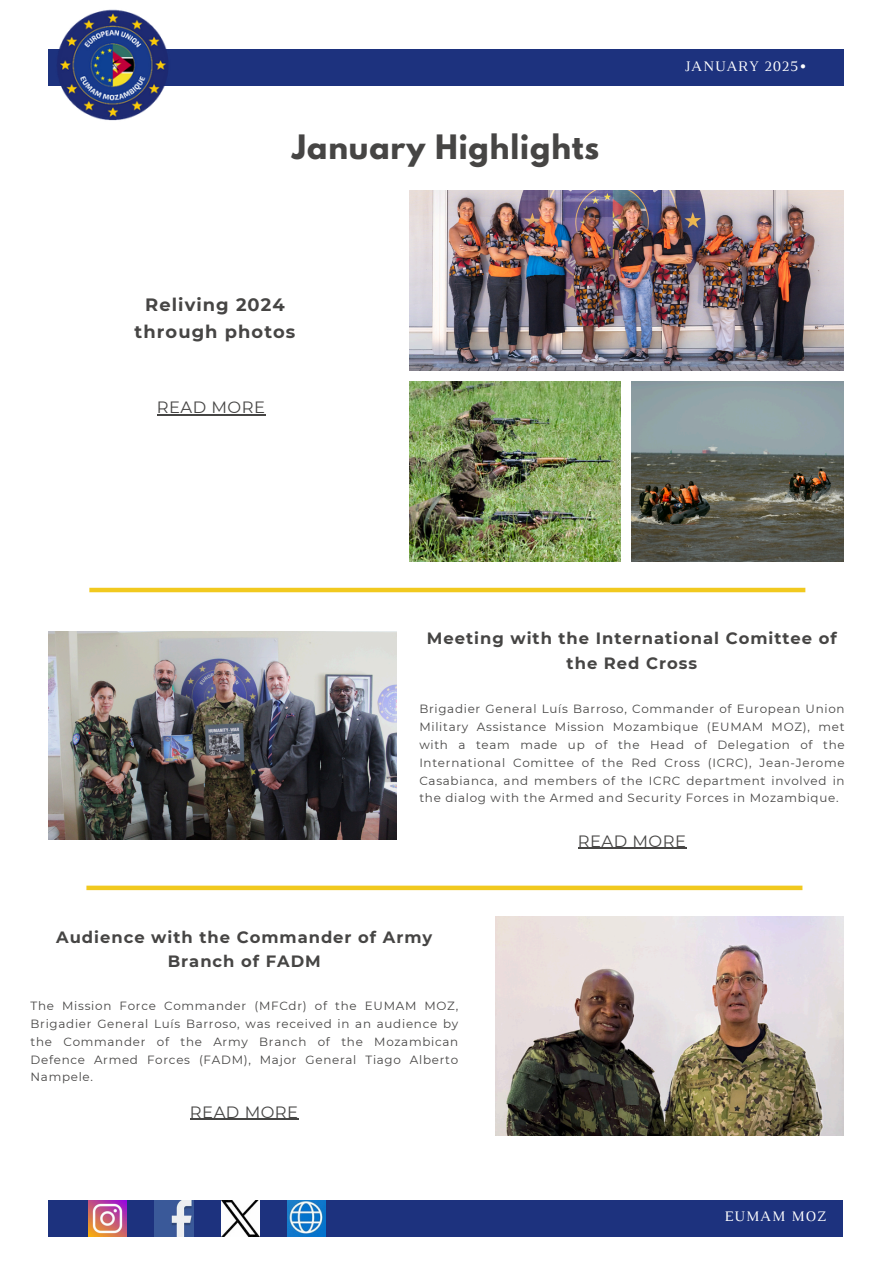
<style>
.page{position:relative;width:894px;height:1264px;background:#fff}
.page>*{position:absolute;margin:0;border:0;box-sizing:border-box;transform-origin:0 0}
.t1{font:700 29.85px "League Spartan";letter-spacing:.03em;color:#464544}
.t2{font:700 17.85px/27px "Montserrat";letter-spacing:.06em;color:#464544;text-align:center}
.t3{font:700 16.35px/24.8px "Montserrat";letter-spacing:.06em;color:#464544;text-align:center}
.t4{font:16.35px "Montserrat";letter-spacing:.03em;color:#464544}
.t5{font:14.85px "Luthier";letter-spacing:.06em;color:#fff}
.t6{font:11.85px/17.9px "Montserrat";letter-spacing:.06em;color:#464544;text-align:justify}
</style>
<div class="page">
<img style="left:410px;top:190px;width:433px;height:180px">
<img style="left:410px;top:381px;width:210px;height:180px">
<img style="left:631px;top:381px;width:212px;height:180px">
<div style="left:48px;top:50px;width:794px;height:36px;background:#1d327e"></div>
<img style="left:48px;top:9px;width:126px;height:112px">
<img style="left:49px;top:631px;width:347px;height:209px">
<img style="left:495px;top:916px;width:348px;height:219px">
<div style="left:48px;top:1199px;width:795px;height:36px;background:#1d327e"></div>
<img style="left:88px;top:1199px;width:38px;height:36px">
<img style="left:155px;top:1199px;width:38px;height:36px">
<img style="left:221px;top:1199px;width:38px;height:36px">
<img style="left:287px;top:1199px;width:38px;height:36px">
<div style="left:89px;top:587px;width:716px;height:5px;background:#f1c91f"></div>
<div style="left:86px;top:885px;width:716px;height:5px;background:#f1c91f"></div>
<hr style="left:157px;top:414px;width:108px;height:1px;background:#464544">
<hr style="left:190px;top:1118px;width:108px;height:1px;background:#464544">
<hr style="left:577px;top:847px;width:109px;height:2px;background:#464544">
<p class="t1" style="left:292px;top:132px;width:308px">January Highlights</p>
<p class="t2" style="left:134px;top:290px;width:162px">Reliving 2024 through photos</p>
<p class="t4" style="left:157px;top:397px;width:110px">READ MORE</p>
<h4 class="t5" style="left:684px;top:61px;width:123px">JANUARY 2025•</h4>
<h1 class="t3" style="left:427px;top:625px;width:411px">Meeting with the International Comittee of the Red Cross</h1>
<h3 class="t6" style="left:419px;top:700px;width:426px">Brigadier General Luís Barroso, Commander of European Union Military Assistance Mission Mozambique (EUMAM MOZ), met with a team made up of the Head of Delegation of the International Comittee of the Red Cross (ICRC), Jean-Jerome Casabianca, and members of the ICRC department involved in the dialog with the Armed and Security Forces in Mozambique.</h3>
<h2 class="t3" style="left:56px;top:924px;width:377px">Audience with the Commander of Army<br>Branch of FADM</h2>
<p class="t6" style="left:31px;top:996px;width:429px">The Mission Force Commander (MFCdr) of the EUMAM MOZ, Brigadier General Luís Barroso, was received in an audience by the Commander of the Army Branch of the Mozambican Defence Armed Forces (FADM), Major General Tiago Alberto Nampele.</p>
<h3 class="t4" style="left:190px;top:1101px;width:110px">READ MORE</h3>
<p class="t4" style="left:577px;top:831px;width:110px">READ MORE</p>
<p class="t5" style="left:724px;top:1211px;width:103px">EUMAM MOZ</p>
</div>
